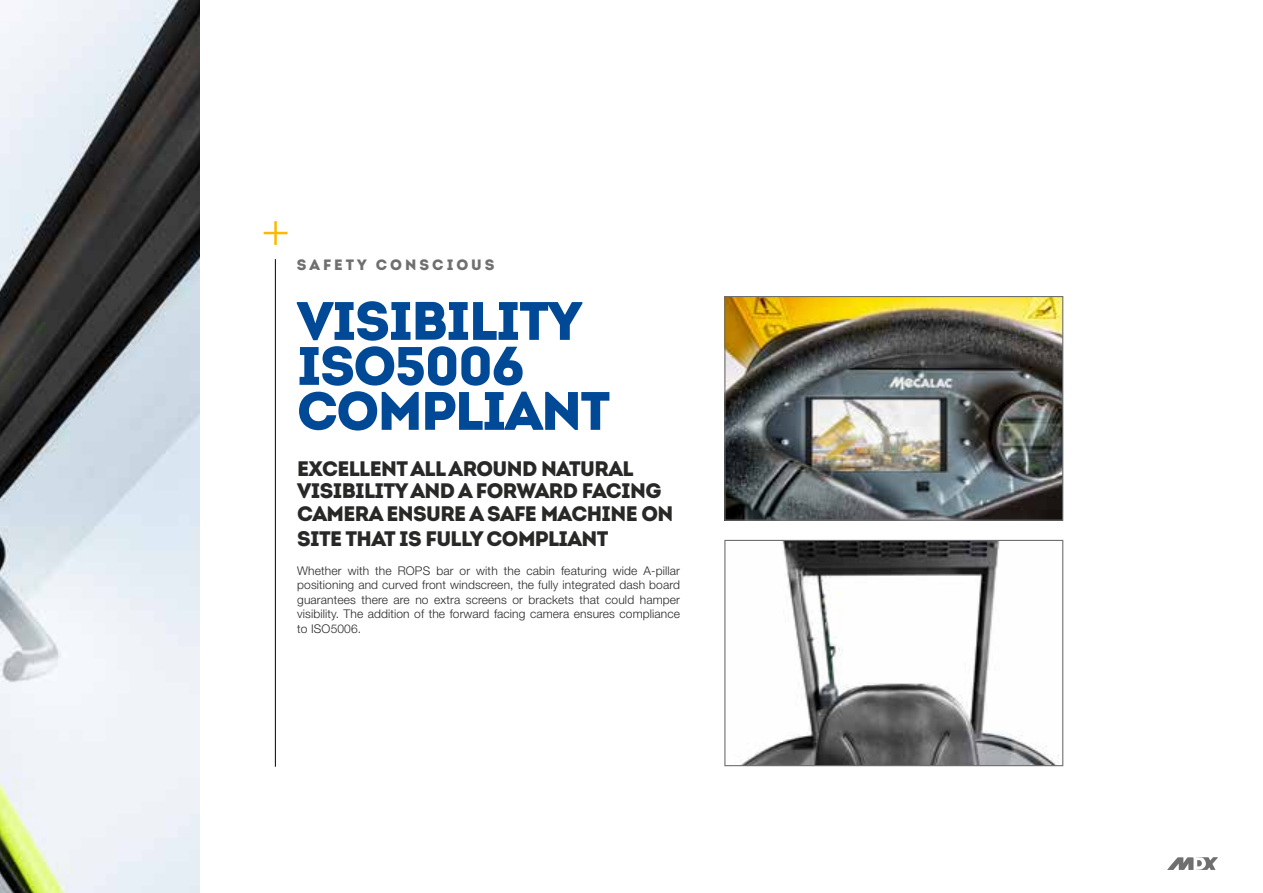
<style>
.page{position:relative;width:1263px;height:893px;background:#fff}
.page>*{position:absolute;margin:0;border:0;box-sizing:border-box;transform-origin:0 0}
.t1{font:900 54px/45px "Intro";letter-spacing:-.03em;color:#004996}
.t2{font:900 21px/22.5px "Intro";letter-spacing:-.03em;color:#282827}
.t3{font:900 15px "Intro";letter-spacing:.2em;color:#706f6f}
.t4{font:300 12px/14.4px "Helvetica Neue LT Pro";letter-spacing:.01em;color:#282827;text-align:justify}
</style>
<div class="page">
<img style="left:0;top:0;width:200px;height:893px">
<img style="left:726px;top:298px;width:335px;height:221px">
<div style="left:724px;top:296px;width:339px;height:225px;border:1px solid #706f6f"></div>
<svg style="left:264px;top:221px;width:23px;height:24px"></svg>
<hr style="left:275px;top:259px;width:1px;height:508px;background:#000">
<img style="left:741px;top:542px;width:318px;height:222px">
<div style="left:724px;top:540px;width:339px;height:226px;border:1px solid #706f6f"></div>
<svg style="left:1167px;top:857px;width:51px;height:13px"></svg>
<p class="t3" style="left:297px;top:255px;width:199px">SAFETY CONSCIOUS</p>
<h1 class="t1" style="left:297px;top:298px;width:315px">VISIBILITY<br>ISO5006<br>COMPLIANT</h1>
<h2 class="t2" style="left:297px;top:457px;width:378px">EXCELLENT ALL AROUND NATURAL<br>VISIBILITY AND A FORWARD FACING<br>CAMERA ENSURE A SAFE MACHINE ON</h2>
<h2 class="t2" style="left:297px;top:527px;width:313px">SITE THAT IS FULLY COMPLIANT</h2>
<p class="t4" style="left:297px;top:563px;width:384px">Whether with the ROPS bar or with the cabin featuring wide A-pillar positioning and curved front windscreen, the fully integrated dash board guarantees there are no extra screens or brackets that could hamper visibility. The addition of the forward facing camera ensures compliance to ISO5006.</p>
</div>
